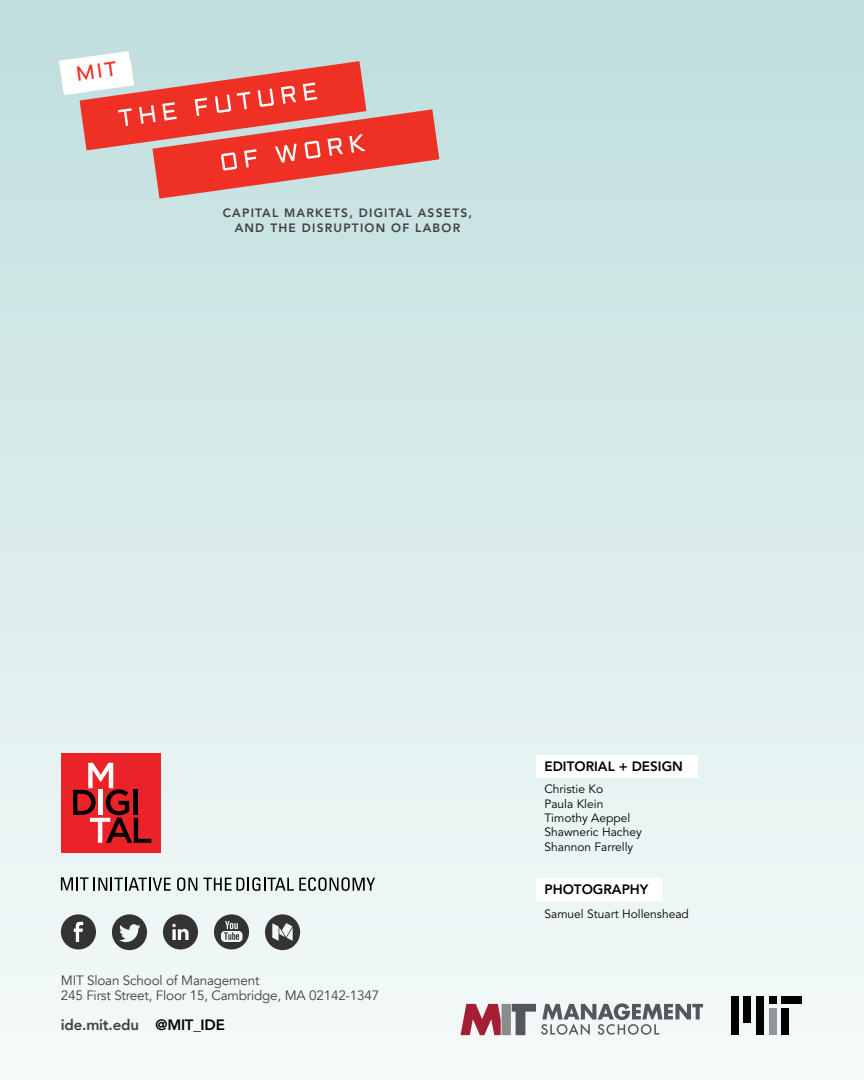
<style>
.page{position:relative;width:864px;height:1080px;background:#fff}
.page>*{position:absolute;margin:0;border:0;box-sizing:border-box;transform-origin:0 0}
.t1{font:800 15px "Avenir";letter-spacing:-.015em;color:#414042}
.t2{font:13.5px/15px "Avenir";letter-spacing:-.015em;color:#414042}
.t3{font:800 13.5px "Avenir LT Std";color:#000}
.t4{font:12px/14.4px "Avenir LT Std";color:#000}
.t5{font:800 12px/14.4px "Avenir LT Std";letter-spacing:.1em;color:#414042;text-align:center}
.s1{color:#000}
</style>
<div class="page">
<div style="left:0;top:0;width:864px;height:1080px;background:linear-gradient(to bottom,#bfdedd,#f6fafa)"></div>
<svg style="left:177px;top:877px;width:20px;height:14px"></svg>
<svg style="left:203px;top:877px;width:172px;height:14px;background:#a1a8a7"></svg>
<svg style="left:61px;top:877px;width:110px;height:14px;background:#9da5a4"></svg>
<div style="left:61px;top:753px;width:99px;height:99px;background:#eb2227"></div>
<svg style="left:73px;top:763px;width:78px;height:80px"></svg>
<div style="left:769px;top:996px;width:8px;height:8px;background:#000"></div>
<div style="left:782px;top:1008px;width:7px;height:27px;background:#000"></div>
<div style="left:731px;top:996px;width:8px;height:39px;background:#000"></div>
<div style="left:756px;top:996px;width:8px;height:39px;background:#000"></div>
<div style="left:744px;top:996px;width:7px;height:27px;background:#000"></div>
<div style="left:781px;top:996px;width:21px;height:8px;background:#000"></div>
<div style="left:769px;top:1008px;width:8px;height:27px;background:#939598"></div>
<div style="left:536px;top:878px;width:126px;height:23px;background:#fff"></div>
<div style="left:536px;top:755px;width:161px;height:22px;background:#fff"></div>
<svg style="left:265px;top:914px;width:35px;height:36px"></svg>
<svg style="left:112px;top:914px;width:35px;height:36px"></svg>
<svg style="left:214px;top:914px;width:35px;height:35px"></svg>
<div style="left:61px;top:914px;width:35px;height:35px;background:#333;border-radius:50%"></div>
<svg style="left:74px;top:922px;width:9px;height:20px"></svg>
<div style="left:163px;top:914px;width:35px;height:35px;background:#333;border-radius:50%"></div>
<svg style="left:172px;top:924px;width:17px;height:16px"></svg>
<svg style="left:461px;top:1003px;width:242px;height:32px"></svg>
<svg style="left:59px;top:51px;width:380px;height:148px;background:#dc8e88"></svg>
<p class="t5" style="left:223px;top:206px;width:251px">CAPITAL MARKETS, DIGITAL ASSETS,<br>AND THE DISRUPTION OF LABOR</p>
<p class="t2" style="left:61px;top:973px;width:320px">MIT Sloan School of Management<br>245 First Street, Floor 15, Cambridge, MA 02142-1347</p>
<p class="t1" style="left:61px;top:1013px;width:165px">ide.mit.edu <span class="s1">@MIT_IDE</span></p>
<p class="t3" style="left:544px;top:758px;width:140px">EDITORIAL + DESIGN</p>
<p class="t4" style="left:544px;top:782px;width:99px">Christie Ko<br>Paula Klein<br>Timothy Aeppel<br>Shawneric Hachey<br>Shannon Farrelly</p>
<p class="t3" style="left:544px;top:881px;width:106px">PHOTOGRAPHY</p>
<p class="t4" style="left:544px;top:907px;width:146px">Samuel Stuart Hollenshead</p>
</div>
